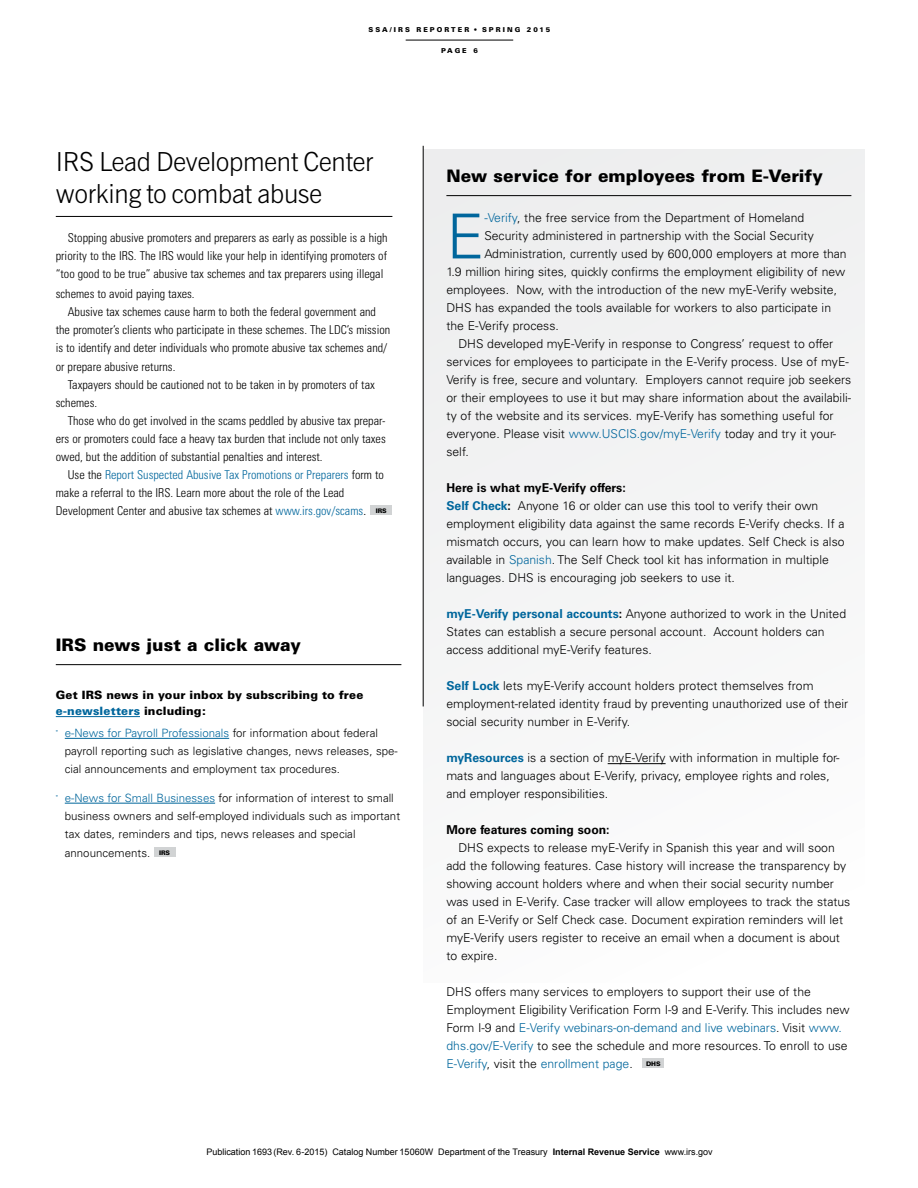
<style>
.page{position:relative;width:918px;height:1188px;background:#fff}
.page>*{position:absolute;margin:0;border:0;box-sizing:border-box;transform-origin:0 0}
.t1{font:300 62.1px "Univers";color:#00669c}
.t2{font:300 26.25px/31.5px "News Gothic BT";letter-spacing:-.005em;color:#000}
.t3{font:900 17.25px "Univers";color:#000}
.t4{font:300 12.15px/18px "Univers";color:#000}
.t5{font:300 condensed 12.15px/18px "Univers";color:#000;text-align:justify}
.t6{font:700 12.15px "Univers";color:#000}
.t7{font:300 11.55px/17.7px "Univers";color:#000}
.t8{font:900 11.55px/16.5px "Univers";letter-spacing:.01em;color:#000}
.t9{font:9px "Arial";color:#000}
.t10{font:900 6.75px "Univers";letter-spacing:.3em;color:#000}
.t11{font:900 6.3px "Univers";letter-spacing:-.005em;color:#000}
.s1{color:#00669c}
.s2{font-stretch:normal}
.s3{font-weight:700;color:#00669c}
.s4{font-weight:700}
</style>
<div class="page">
<hr style="left:406px;top:40px;width:107px;height:1px;background:#000">
<div style="left:423px;top:150px;width:442px;height:833px;background:#f4f5f5"></div>
<hr style="left:423px;top:146px;width:1px;height:560px;background:#000">
<hr style="left:56px;top:216px;width:336px;height:1px;background:#000">
<div style="left:370px;top:505px;width:22px;height:10px;background:#d1d3d4"></div>
<hr style="left:56px;top:664px;width:345px;height:1px;background:#000">
<hr style="left:56px;top:716px;width:84px;height:1px;background:#00669c">
<hr style="left:65px;top:738px;width:164px;height:1px;background:#00669c">
<hr style="left:65px;top:803px;width:150px;height:1px;background:#00669c">
<div style="left:154px;top:847px;width:21px;height:10px;background:#d1d3d4"></div>
<hr style="left:446px;top:195px;width:405px;height:1px;background:#000">
<hr style="left:608px;top:763px;width:58px;height:1px;background:#000">
<div style="left:643px;top:1059px;width:21px;height:9px;background:#d1d3d4"></div>
<p class="t10" style="left:369px;top:26px;width:183px">SSA/IRS Repor ter • s pri ng 2015</p>
<p class="t10" style="left:441px;top:47px;width:38px">Pa ge 6</p>
<h2 class="t2" style="left:56px;top:146px;width:319px">IRS Lead Development Center working to combat abuse</h2>
<p class="t5" style="left:56px;top:228px;width:333px;text-indent:12px">Stopping abusive promoters and preparers as early as possible is a high priority to the IRS. The IRS would like your help in identifying promoters of “too good to be true” abusive tax schemes and tax preparers using illegal</p>
<p class="t5" style="left:56px;top:284px;width:140px">schemes to avoid paying taxes.</p>
<p class="t5" style="left:56px;top:302px;width:336px;text-align:center">Abusive tax schemes cause harm to both the federal government and<br>the promoter’s clients who participate in these schemes. The LDC’s mission is to identify and deter individuals who promote abusive tax schemes and/</p>
<p class="t5" style="left:56px;top:358px;width:121px">or prepare abusive returns.</p>
<p class="t5" style="left:56px;top:376px;width:321px;text-indent:12px">Taxpayers should be cautioned not to be taken in by promoters of tax schemes.</p>
<p class="t5" style="left:56px;top:412px;width:332px;text-indent:12px">Those who do get involved in the scams peddled by abusive tax prepar&shy;ers or promoters could face a heavy tax burden that include not only taxes owed, but the addition of substantial penalties and interest.</p>
<p class="t5" style="left:56px;top:466px;width:330px;text-align:left;text-indent:12px">Use the <span class="s1">Report Suspected Abusive Tax Promotions or Preparers</span> form to make a referral to the IRS. Learn more about the role of the Lead<br>Development Center and abusive tax schemes at <span class="s1">www.irs.gov/scams</span><span class="s2">.</span></p>
<p class="t11" style="left:376px;top:507px;width:13px">IRS</p>
<h3 class="t3" style="left:56px;top:634px;width:247px">IRS news just a click away</h3>
<p class="t8" style="left:56px;top:686px;width:309px">get IRS news in your inbox by subscribing to free <span class="s1">e-newsletters</span> including:</p>
<p class="t7" style="left:65px;top:724px;width:334px"><span class="s1">e-News for Payroll Professionals</span> for information about federal payroll reporting such as legislative changes, news releases, spe&shy;cial announcements and employment tax procedures.</p>
<p class="t7" style="left:65px;top:789px;width:337px"><span class="s1">e-News for Small Businesses</span> for information of interest to small business owners and self-employed individuals such as important tax dates, reminders and tips, news releases and special</p>
<p class="t7" style="left:65px;top:844px;width:87px">announcements.</p>
<p class="t11" style="left:159px;top:848px;width:13px">IRS</p>
<h3 class="t3" style="left:446px;top:165px;width:378px">New service for employees from E-Verify</h3>
<p class="t1" style="left:446px;top:199px;width:39px">E</p>
<p class="t4" style="left:484px;top:209px;width:321px"><span class="s1">-Verify</span>, the free service from the Department of Homeland</p>
<p class="t4" style="left:484px;top:227px;width:331px">Security administered in partnership with the Social Security</p>
<p class="t4" style="left:484px;top:245px;width:364px">Administration, currently used by 600,000 employers at more than</p>
<p class="t4" style="left:446px;top:263px;width:400px">1.9 million hiring sites, quickly confirms the employment eligibility of new</p>
<p class="t4" style="left:446px;top:281px;width:392px">employees. Now, with the introduction of the new myE-Verify website,</p>
<p class="t4" style="left:446px;top:299px;width:386px">DHS has expanded the tools available for workers to also participate in</p>
<p class="t4" style="left:446px;top:317px;width:114px">the E-Verify process.</p>
<p class="t4" style="left:446px;top:335px;width:406px;text-indent:12px">DHS developed myE-Verify in response to Congress’ request to offer services for employees to participate in the E-Verify process. Use of myE-Verify is free, secure and voluntary. Employers cannot require job seekers or their employees to use it but may share information about the availabili&shy;ty of the website and its services. myE-Verify has something useful for everyone. Please visit <span class="s1">www.USCIS.gov/myE-Verify</span> today and try it your&shy;self.</p>
<p class="t6" style="left:446px;top:481px;width:181px">Here is what myE-Verify offers:</p>
<p class="t4" style="left:446px;top:497px;width:400px"><span class="s3">Self Check</span><span class="s4">:</span> Anyone 16 or older can use this tool to verify their own employment eligibility data against the same records E-Verify checks. If a mismatch occurs, you can learn how to make updates. Self Check is also available in <span class="s1">Spanish</span>. The Self Check tool kit has information in multiple languages. DHS is encouraging job seekers to use it.</p>
<p class="t4" style="left:446px;top:605px;width:401px"><span class="s3">myE-Verify personal accounts</span><span class="s4">:</span> Anyone authorized to work in the United<br>States can establish a secure personal account. Account holders can access additional myE-Verify features.</p>
<p class="t4" style="left:446px;top:677px;width:403px"><span class="s3">Self Lock</span> lets myE-Verify account holders protect themselves from employment-related identity fraud by preventing unauthorized use of their social security number in E-Verify.</p>
<p class="t4" style="left:446px;top:749px;width:395px"><span class="s3">myResources</span> is a section of myE-Verify with information in multiple for&shy;mats and languages about E-Verify, privacy, employee rights and roles, and employer responsibilities.</p>
<p class="t6" style="left:446px;top:823px;width:165px">More features coming soon:</p>
<p class="t4" style="left:446px;top:839px;width:405px;text-indent:12px">DHS expects to release myE-Verify in Spanish this year and will soon add the following features. Case history will increase the transparency by showing account holders where and when their social security number was used in E-Verify. Case tracker will allow employees to track the status of an E-Verify or Self Check case. Document expiration reminders will let myE-Verify users register to receive an email when a document is about to expire.</p>
<p class="t4" style="left:446px;top:983px;width:405px">DHS offers many services to employers to support their use of the Employment Eligibility Verification Form I-9 and E-Verify. This includes new Form I-9 and <span class="s1">E-Verify webinars-on-demand and live webinars</span>. Visit <span class="s1">www. dhs.gov/E-Verify</span> to see the schedule and more resources. To enroll to use <span class="s1">E-Verify</span>, visit the <span class="s1">enrollment page</span>.</p>
<p class="t11" style="left:646px;top:1060px;width:16px">DHS</p>
<p class="t9" style="left:206px;top:1146px;width:228px">Publication 1693 (Rev. 6-2015) Catalog Number 15060W</p>
<p class="t9" style="left:438px;top:1146px;width:276px">Department of the Treasury <span class="s4">Internal Revenue Service</span> www.irs.gov</p>
</div>
